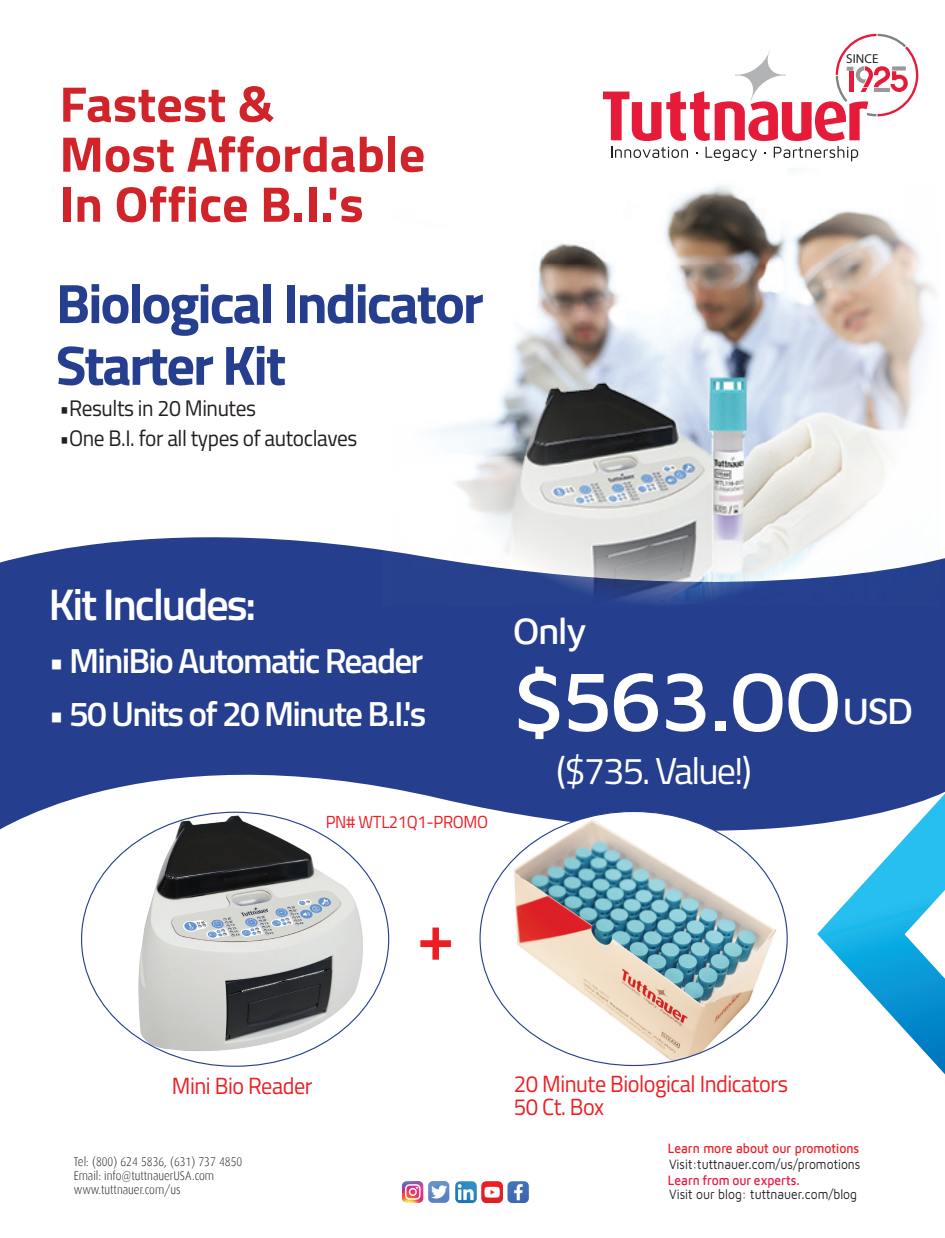
<style>
.page{position:relative;width:945px;height:1238px;background:#fff}
.page>*{position:absolute;margin:0;border:0;box-sizing:border-box;transform-origin:0 0}
.t1{font:500 90px "Maven Pro";color:#ee1d23;scale:.95 1}
.t2{font:500 85.38px "Maven Pro";color:#fff;scale:1.05 1}
.t3{font:700 55.62px/61.8px "Titillium";letter-spacing:-.04em;color:#253f8e}
.t4{font:700 50px/50px "Titillium";color:#d1232a;scale:1.04 1}
.t5{font:600 44.25px "Titillium";letter-spacing:-.05em;color:#fff}
.t6{font:37.5px "Titillium";letter-spacing:-.05em;color:#fff}
.t7{font:500 37.5px "Maven Pro";letter-spacing:-.04em;color:#fff}
.t8{font:600 34.75px "Titillium";letter-spacing:-.05em;color:#fff}
.t9{font:23.38px/23px "Titillium";letter-spacing:-.02em;color:#ee1d23;scale:.95 1}
.t10{font:22.5px "Titillium";letter-spacing:-.02em;color:#231f20;scale:.95 1}
.t11{font:17.5px "Titillium";letter-spacing:-.02em;color:#ee1d23;scale:.95 1}
.t12{font:13.88px "Maven Pro";color:#231f20;scale:.88 1}
.t13{font:500 13.88px "Maven Pro";color:#ed1f26;scale:.88 1}
.t14{font:500 13.88px "Maven Pro";color:#ed1943;scale:.88 1}
.t15{font:12.88px "Myriad Pro";letter-spacing:.01em;color:#201d1e}
.t16{font:300 12.5px/13.8px "Dax";color:#231f20;scale:.91 1}
</style>
<div class="page">
<svg style="left:0;top:612px;width:945px;height:257px;background:#435a9e"></svg>
<svg style="left:0;top:537px;width:945px;height:75px;background:#364e97"></svg>
<img style="left:382px;top:33px;width:558px;height:572px">
<svg style="left:817px;top:793px;width:128px;height:281px"></svg>
<svg style="left:82px;top:812px;width:307px;height:254px"></svg>
<img style="left:167px;top:815px;width:70px;height:40px">
<img style="left:480px;top:811px;width:307px;height:254px">
<img style="left:428px;top:1181px;width:12px;height:21px">
<img style="left:481px;top:1181px;width:22px;height:22px">
<svg style="left:603px;top:34px;width:315px;height:127px"></svg>
<h3 class="t4" style="left:59px;top:77px;width:353px">Fastest &amp;<br>Most Affordable<br>In Office B.I.'s</h3>
<h3 class="t3" style="left:56px;top:270px;width:429px">Biological Indicator<br>Starter Kit</h3>
<h3 class="t10" style="left:59px;top:392px;width:208px">•Results in 20 Minutes</h3>
<h3 class="t10" style="left:59px;top:422px;width:315px">•One B.I. for all types of autoclaves</h3>
<p class="t15" style="left:846px;top:50px;width:34px">SINCE</p>
<h3 class="t5" style="left:49px;top:571px;width:209px">Kit Includes:</h3>
<h3 class="t8" style="left:49px;top:634px;width:376px">• MiniBio Automatic Reader</h3>
<h3 class="t8" style="left:49px;top:688px;width:379px">• 50 Units of 20 Minute B.I.'s</h3>
<h3 class="t11" style="left:326px;top:809px;width:172px">PN# WTL21Q1-PROMO</h3>
<h3 class="t7" style="left:513px;top:605px;width:76px">Only</h3>
<h2 class="t2" style="left:513px;top:642px;width:315px">$563.00</h2>
<h3 class="t7" style="left:842px;top:684px;width:72px">USD</h3>
<h3 class="t6" style="left:556px;top:743px;width:197px">($735. Value!)</h3>
<h1 class="t1" style="left:412px;top:877px;width:51px">+</h1>
<h3 class="t9" style="left:172px;top:1073px;width:150px">Mini Bio Reader</h3>
<h3 class="t9" style="left:514px;top:1071px;width:290px">20 Minute Biological Indicators<br>50 Ct. Box</h3>
<p class="t13" style="left:668px;top:1138px;width:219px">Learn more about our promotions</p>
<p class="t16" style="left:74px;top:1155px;width:187px">Tel: (800) 624 5836, (631) 737 4850<br>Email: info@tuttnauerUSA.com www.tuttnauer.com/us</p>
<p class="t12" style="left:669px;top:1154px;width:219px">Visit:tuttnauer.com/us/promotions</p>
<p class="t14" style="left:668px;top:1170px;width:151px">Learn from our experts.</p>
<p class="t12" style="left:669px;top:1184px;width:215px">Visit our blog: tuttnauer.com/blog</p>
</div>
